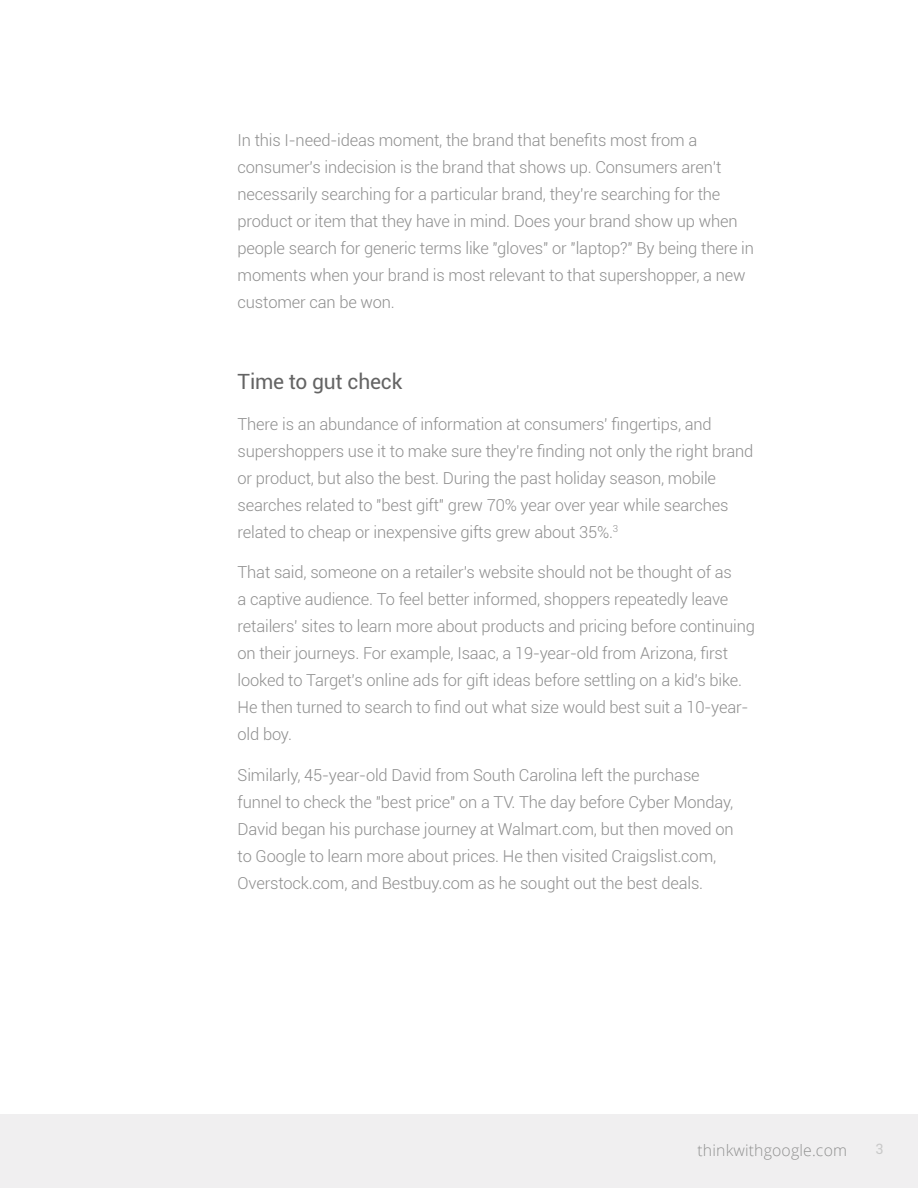
<style>
.page{position:relative;width:918px;height:1188px;background:#fff}
.page>*{position:absolute;margin:0;border:0;box-sizing:border-box;transform-origin:0 0}
.t1{font:21px "Roboto";letter-spacing:-.01em;color:#646464}
.t2{font:300 16.5px/27px "Roboto";letter-spacing:-.01em;color:#8e8e8e}
.t3{font:300 15.75px "Open Sans";letter-spacing:.01em;color:#666766}
.t4{font:14.25px "Roboto";color:#c9c9c9}
</style>
<div class="page">
<div style="left:0;top:1114px;width:918px;height:74px;background:#f0eff0"></div>
<p class="t2" style="left:238px;top:126px;width:518px">In this I-need-ideas moment, the brand that benefits most from a consumer's indecision is the brand that shows up. Consumers aren't necessarily searching for a particular brand, they're searching for the product or item that they have in mind. Does your brand show up when people search for generic terms like "gloves" or "laptop?" By being there in moments when your brand is most relevant to that supershopper, a new customer can be won.</p>
<p class="t1" style="left:238px;top:367px;width:166px">Time to gut check</p>
<p class="t2" style="left:238px;top:410px;width:517px">There is an abundance of information at consumers' fingertips, and supershoppers use it to make sure they're finding not only the right brand or product, but also the best. During the past holiday season, mobile searches related to "best gift" grew 70% year over year while searches related to cheap or inexpensive gifts grew about 35%.<sup>3</sup></p>
<p class="t2" style="left:238px;top:558px;width:519px">That said, someone on a retailer's website should not be thought of as<br>a captive audience. To feel better informed, shoppers repeatedly leave retailers' sites to learn more about products and pricing before continuing on their journeys. For example, Isaac, a 19-year-old from Arizona, first looked to Target's online ads for gift ideas before settling on a kid's bike.<br>He then turned to search to find out what size would best suit a 10-year&shy;old boy.</p>
<p class="t2" style="left:238px;top:761px;width:498px">Similarly, 45-year-old David from South Carolina left the purchase funnel to check the "best price" on a TV. The day before Cyber Monday, David began his purchase journey at Walmart.com, but then moved on to Google to learn more about prices. He then visited Craigslist.com, Overstock.com, and Bestbuy.com as he sought out the best deals.</p>
<p class="t3" style="left:698px;top:1140px;width:151px">thinkwithgoogle.com</p>
<p class="t4" style="left:876px;top:1139px;width:10px">3</p>
</div>
